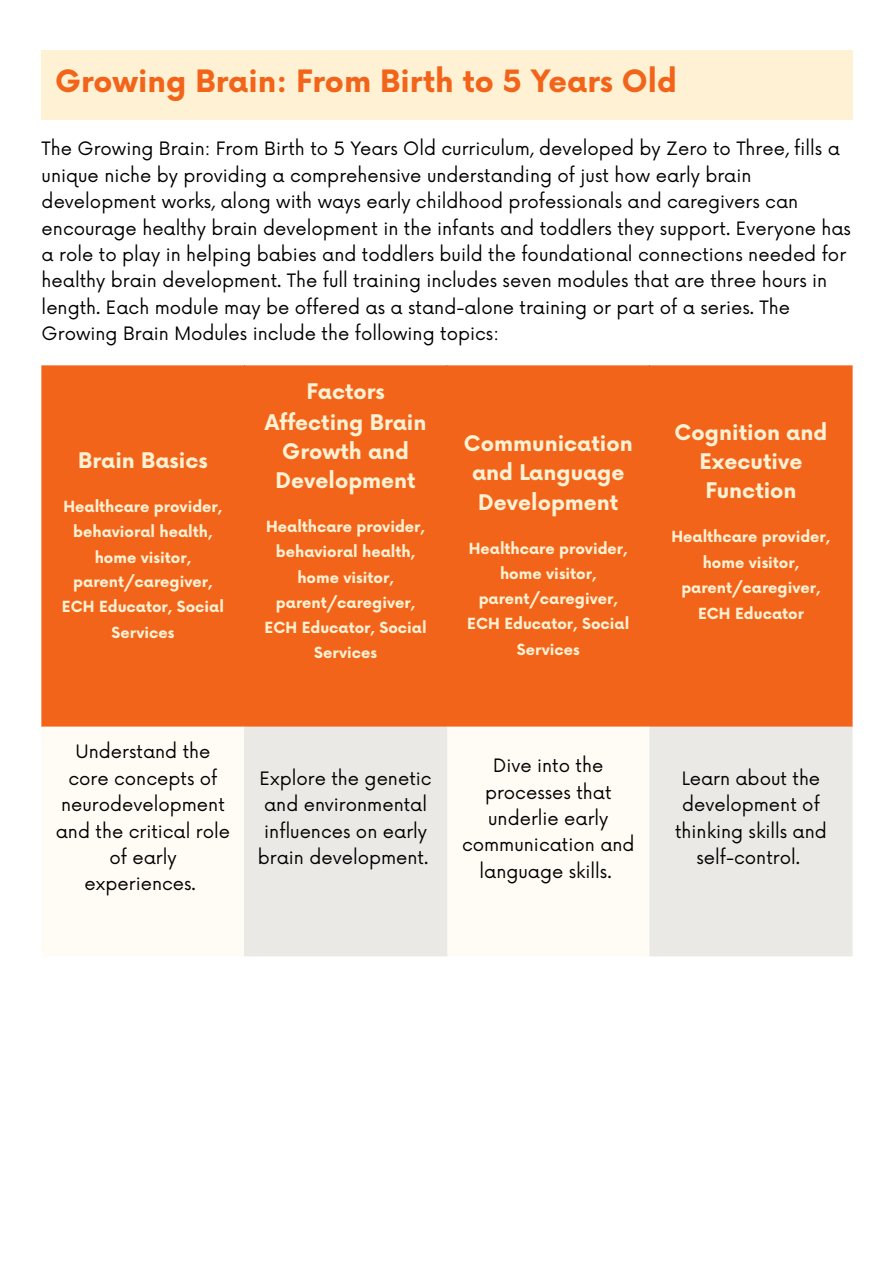
<style>
.page{position:relative;width:894px;height:1263px;background:#fff}
.page>*{position:absolute;margin:0;border:0;box-sizing:border-box;transform-origin:0 0}
.t1{font:700 30px "Now";color:#f26419}
.t2{font:700 21px/29.2px "Now";color:#fff1d3;text-align:center}
.t3{font:18px/26.4px "Now";color:#000;text-align:center}
.t4{font:700 15px/25.2px "Now";color:#fff1d3;text-align:center}
</style>
<div class="page">
<div style="left:42px;top:51px;width:810px;height:69px;background:#fff1d3"></div>
<div style="left:42px;top:366px;width:810px;height:361px;background:#f26419"></div>
<svg style="left:244px;top:727px;width:608px;height:229px;fill:#eae9e6"></svg>
<p class="t1" style="left:55px;top:65px;width:623px">Growing Brain: From Birth to 5 Years Old</p>
<p class="t3" style="left:42px;top:136px;width:810px;text-align:left">The Growing Brain: From Birth to 5 Years Old curriculum, developed by Zero to Three, fi lls a unique niche by providing a comprehensive understanding of just how early brain development works, along with ways early childhood professionals and caregivers can encourage healthy brain development in the infants and toddlers they support. Everyone has a role to play in helping babies and toddlers build the foundational connections needed for healthy brain development. The full training includes seven modules that are three hours in length. Each module may be offered as a stand-alone training or part of a series. The Growing Brain Modules include the following topics:</p>
<h1 class="t2" style="left:78px;top:447px;width:131px">Brain Basics</h1>
<p class="t4" style="left:62px;top:495px;width:163px">Healthcare provider, behavioral health, home visitor, parent/caregiver,<br>ECH Educator, Social<br>Services</p>
<h1 class="t2" style="left:265px;top:378px;width:163px;line-height:29.7px">Factors<br>Affecting Brain<br>Growth and<br>Development</h1>
<p class="t4" style="left:264px;top:515px;width:163px">Healthcare provider, behavioral health, home visitor, parent/caregiver,<br>ECH Educator, Social<br>Services</p>
<h1 class="t2" style="left:464px;top:430px;width:170px">Communication and Language<br>Development</h1>
<p class="t4" style="left:467px;top:536px;width:163px">Healthcare provider, home visitor, parent/caregiver,<br>ECH Educator, Social<br>Services</p>
<p class="t3" style="left:56px;top:740px;width:176px">Understand the core concepts of neurodevelopment and the critical role of early experiences.</p>
<p class="t3" style="left:258px;top:767px;width:175px">Explore the genetic and environmental infl uences on early brain development.</p>
<p class="t3" style="left:462px;top:753px;width:174px">Dive into the processes that underlie early communication and language skills.</p>
<h1 class="t2" style="left:674px;top:419px;width:154px">Cognition and<br>Executive<br>Function</h1>
<p class="t4" style="left:671px;top:525px;width:160px">Healthcare provider, home visitor, parent/caregiver,<br>ECH Educator</p>
<p class="t3" style="left:675px;top:767px;width:153px">Learn about the development of thinking skills and self-control.</p>
</div>
